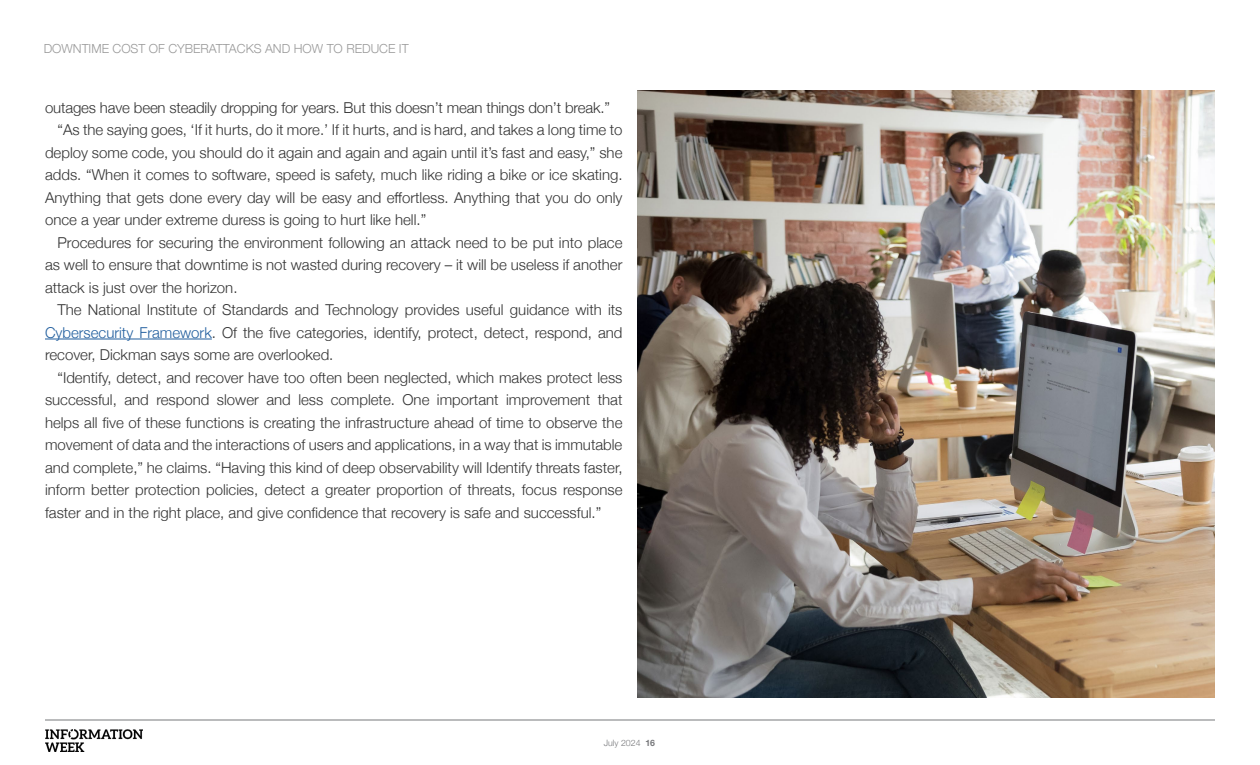
<style>
.page{position:relative;width:1260px;height:765px;background:#fff}
.page>*{position:absolute;margin:0;border:0;box-sizing:border-box;transform-origin:0 0}
.t1{font:300 15px "Helvetica Neue";color:#333}
.t2{font:300 12.5px "Helvetica Neue";color:#999}
.t3{font:300 8.75px "Helvetica Neue";color:#77787b}
.s1{color:#215e9e}
.s2{font-family:"Helvetica Neue LT Std";font-weight:700}
</style>
<div class="page">
<hr style="left:45px;top:339px;width:167px;height:1px;background:#215e9e">
<img style="left:638px;top:90px;width:577px;height:608px">
<hr style="left:45px;top:720px;width:1170px;height:1px;background:#77787b">
<img style="left:45px;top:729px;width:97px;height:23px">
<p class="t2" style="left:44px;top:39px;width:366px">DOWNTIME COST OF CYBERATTACKS AND HOW TO REDUCE IT</p>
<p class="t1" style="left:45px;top:95px;width:567px">outages have been steadily dropping for years. But this doesn’t mean things don’t break.”</p>
<p class="t1" style="left:57px;top:118px;width:567px">“As the saying goes, ‘If it hurts, do it more.’ If it hurts, and is hard, and takes a long time to</p>
<p class="t1" style="left:45px;top:140px;width:579px">deploy some code, you should do it again and again and again until it’s fast and easy,” she</p>
<p class="t1" style="left:45px;top:163px;width:579px">adds. “When it comes to software, speed is safety, much like riding a bike or ice skating.</p>
<p class="t1" style="left:45px;top:185px;width:579px">Anything that gets done every day will be easy and effortless. Anything that you do only</p>
<p class="t1" style="left:45px;top:208px;width:383px">once a year under extreme duress is going to hurt like hell.”</p>
<p class="t1" style="left:57px;top:230px;width:567px">Procedures for securing the environment following an attack need to be put into place</p>
<p class="t1" style="left:45px;top:253px;width:579px">as well to ensure that downtime is not wasted during recovery – it will be useless if another</p>
<p class="t1" style="left:45px;top:275px;width:194px">attack is just over the horizon.</p>
<p class="t1" style="left:57px;top:298px;width:567px">The National Institute of Standards and Technology provides useful guidance with its</p>
<p class="t1" style="left:45px;top:320px;width:579px"><span class="s1">Cybersecurity Framework</span>. Of the five categories, identify, protect, detect, respond, and</p>
<p class="t1" style="left:45px;top:343px;width:290px">recover, Dickman says some are overlooked.</p>
<p class="t1" style="left:57px;top:365px;width:566px">“Identify, detect, and recover have too often been neglected, which makes protect less</p>
<p class="t1" style="left:45px;top:388px;width:579px">successful, and respond slower and less complete. One important improvement that</p>
<p class="t1" style="left:45px;top:410px;width:579px">helps all five of these functions is creating the infrastructure ahead of time to observe the</p>
<p class="t1" style="left:45px;top:433px;width:579px">movement of data and the interactions of users and applications, in a way that is immutable</p>
<p class="t1" style="left:45px;top:455px;width:579px">and complete,” he claims. “Having this kind of deep observability will Identify threats faster,</p>
<p class="t1" style="left:45px;top:478px;width:579px">inform better protection policies, detect a greater proportion of threats, focus response</p>
<p class="t1" style="left:45px;top:500px;width:558px">faster and in the right place, and give confidence that recovery is safe and successful.”</p>
<p class="t3" style="left:604px;top:736px;width:53px">July 2024 <span class="s2">16</span></p>
</div>
